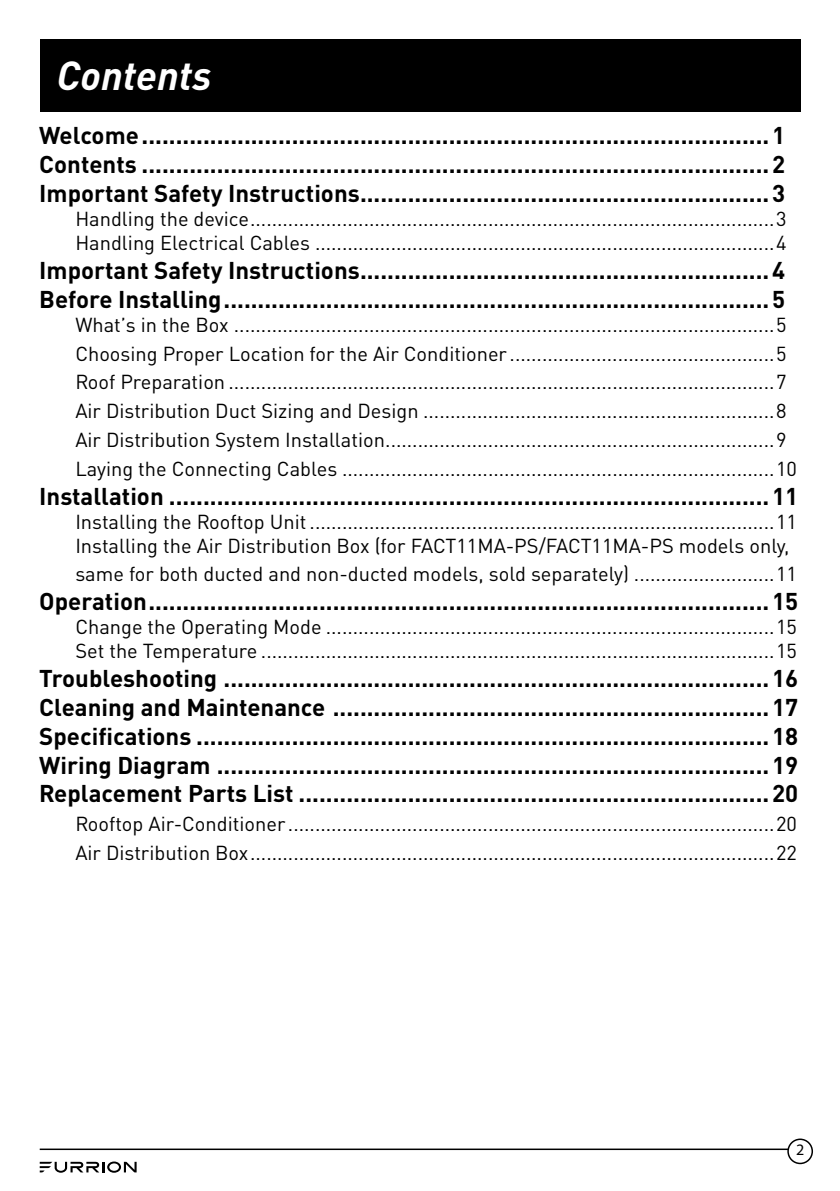
<style>
.page{position:relative;width:840px;height:1191px;background:#fff}
.page>*{position:absolute;margin:0;border:0;box-sizing:border-box;transform-origin:0 0}
.t1{font:italic 700 40px "DIN";color:#fff}
.t2{font:700 24px/28.8px "DIN Pro";color:#000;text-align:justify}
.t3{font:20px/28.8px "DIN Pro";color:#000}
.t4{font:16px "Myriad Pro";color:#000}
</style>
<div class="page">
<hr style="left:40px;top:1148px;width:759px;height:2px;background:#000">
<svg style="left:40px;top:1161px;width:96px;height:11px"></svg>
<div style="left:787px;top:1139px;width:24px;height:24px;background:#fff;border-radius:50%"></div>
<div style="left:786px;top:1138px;width:26px;height:26px;border:2px solid #000;border-radius:50%"></div>
<div style="left:40px;top:40px;width:759px;height:72px;background:#000"></div>
<h1 class="t1" style="left:57px;top:50px;width:156px">Contents</h1>
<p class="t2" style="left:39px;top:120px;width:747px">Welcome............................................................................................1<br>Contents ............................................................................................2<br>Important Safety Instructions............................................................3</p>
<p class="t3" style="left:75px;top:206px;width:712px;line-height:24px">Handling the device.................................................................................................3<br>Handling Electrical Cables .....................................................................................4</p>
<p class="t2" style="left:39px;top:254px;width:747px">Important Safety Instructions............................................................4<br>Before Installing................................................................................5</p>
<p class="t3" style="left:75px;top:309px;width:722px">What’s in the Box ....................................................................................................5<br>Choosing Proper Location for the Air Conditioner .................................................5<br>Roof Preparation .....................................................................................................7<br>Air Distribution Duct Sizing and Design .................................................................8<br>Air Distribution System Installation........................................................................9<br>Laying the Connecting Cables ................................................................................10</p>
<p class="t2" style="left:39px;top:480px;width:760px">Installation ........................................................................................11</p>
<p class="t3" style="left:75px;top:508px;width:722px;line-height:24px">Installing the Rooftop Unit ......................................................................................11<br>Installing the Air Distribution Box (for FACT11MA-PS/FACT11MA-PS models only,</p>
<p class="t3" style="left:75px;top:558px;width:722px">same for both ducted and non-ducted models, sold separately) ..........................11</p>
<p class="t2" style="left:39px;top:585px;width:760px">Operation...........................................................................................15</p>
<p class="t3" style="left:75px;top:614px;width:722px;line-height:24px">Change the Operating Mode ...................................................................................15<br>Set the Temperature ...............................................................................................15</p>
<p class="t2" style="left:39px;top:662px;width:760px">Troubleshooting ................................................................................16<br>Cleaning and Maintenance ................................................................17<br>Specifications ....................................................................................18<br>Wiring Diagram .................................................................................19<br>Replacement Parts List .....................................................................20</p>
<p class="t3" style="left:75px;top:808px;width:722px">Rooftop Air-Conditioner ..........................................................................................20<br>Air Distribution Box.................................................................................................22</p>
<p class="t4" style="left:795px;top:1141px;width:10px">2</p>
</div>
